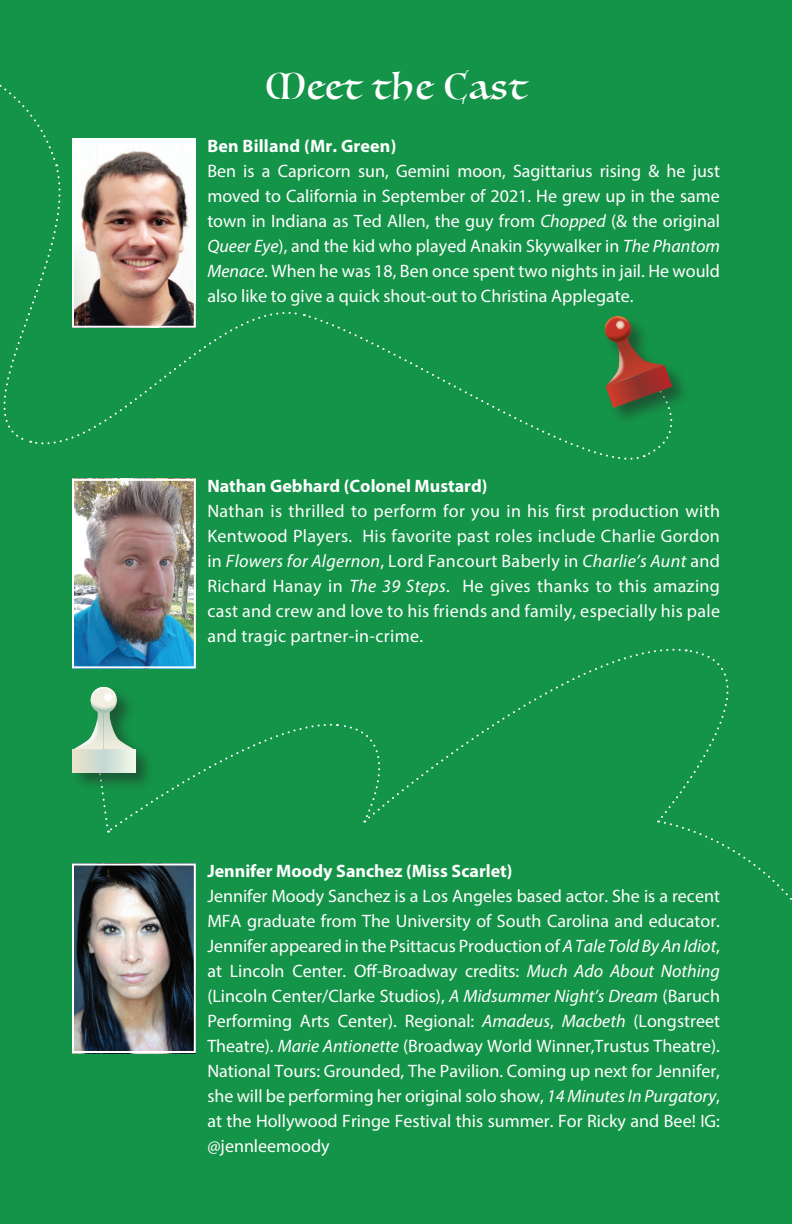
<style>
.page{position:relative;width:792px;height:1224px;background:#149448}
.page>*{position:absolute;margin:0;border:0;box-sizing:border-box;transform-origin:0 0}
.t1{font:36px "Luminari";letter-spacing:.05em;color:#fff}
.t2{font:18px/25px "Myriad Pro";color:#fff;text-align:justify}
.t3{font:700 18px "Myriad Pro";color:#fff}
.s1{font-style:italic}
</style>
<div class="page">
<img style="left:75px;top:482px;width:118px;height:183px">
<div style="left:72px;top:479px;width:124px;height:189px;border:2px solid #fff"></div>
<img style="left:75px;top:867px;width:118px;height:183px">
<div style="left:72px;top:864px;width:124px;height:189px;border:2px solid #fff"></div>
<img style="left:76px;top:141px;width:117px;height:155px">
<div style="left:72px;top:138px;width:124px;height:190px;border:2px solid #fff"></div>
<svg style="left:35px;top:296px;width:262px;height:149px"></svg>
<svg style="left:308px;top:315px;width:331px;height:145px"></svg>
<svg style="left:0;top:84px;width:76px;height:359px"></svg>
<svg style="left:577px;top:352px;width:18px;height:57px"></svg>
<svg style="left:603px;top:315px;width:81px;height:142px"></svg>
<svg style="left:401px;top:648px;width:279px;height:174px"></svg>
<svg style="left:658px;top:649px;width:71px;height:174px"></svg>
<svg style="left:72px;top:687px;width:327px;height:146px"></svg>
<p class="t1" style="left:266px;top:56px;width:262px">Meet the Cast</p>
<p class="t3" style="left:207px;top:134px;width:191px">Ben Billand (Mr. Green)</p>
<p class="t2" style="left:207px;top:158px;width:514px">Ben is a Capricorn sun, Gemini moon, Sagittarius rising &amp; he just moved to California in September of 2021. He grew up in the same town in Indiana as Ted Allen, the guy from <span class="s1">Chopped</span> (&amp; the original <span class="s1">Queer Eye</span>), and the kid who played Anakin Skywalker in <span class="s1">The Phantom Menace</span>. When he was 18, Ben once spent two nights in jail. He would also like to give a quick shout-out to Christina Applegate.</p>
<p class="t3" style="left:207px;top:475px;width:282px">Nathan Gebhard (Colonel Mustard)</p>
<p class="t2" style="left:207px;top:499px;width:514px">Nathan is thrilled to perform for you in his first production with Kentwood Players. His favorite past roles include Charlie Gordon in <span class="s1">Flowers for Algernon</span>, Lord Fancourt Baberly in <span class="s1">Charlie’s Aunt</span> and Richard Hanay in <span class="s1">The 39 Steps</span>. He gives thanks to this amazing cast and crew and love to his friends and family, especially his pale and tragic partner-in-crime.</p>
<p class="t3" style="left:207px;top:859px;width:307px">Jennifer Moody Sanchez (Miss Scarlet)</p>
<p class="t2" style="left:207px;top:883px;width:514px">Jennifer Moody Sanchez is a Los Angeles based actor. She is a recent MFA graduate from The University of South Carolina and educator.<br>Jennifer appeared in the Psittacus Production of <span class="s1">A Tale Told By An Idiot</span>, at Lincoln Center. Off-Broadway credits: <span class="s1">Much Ado About Nothing </span>(Lincoln Center/Clarke Studios), <span class="s1">A Midsummer Night’s Dream</span> (Baruch Performing Arts Center). Regional: <span class="s1">Amadeus</span>, <span class="s1">Macbeth</span> (Longstreet Theatre). <span class="s1">Marie Antionette</span> (Broadway World Winner,Trustus Theatre).<br>National Tours: Grounded, The Pavilion. Coming up next for Jennifer, she will be performing her original solo show, <span class="s1">14 Minutes In Purgatory</span>, at the Hollywood Fringe Festival this summer. For Ricky and Bee! IG: @jennleemoody</p>
</div>
